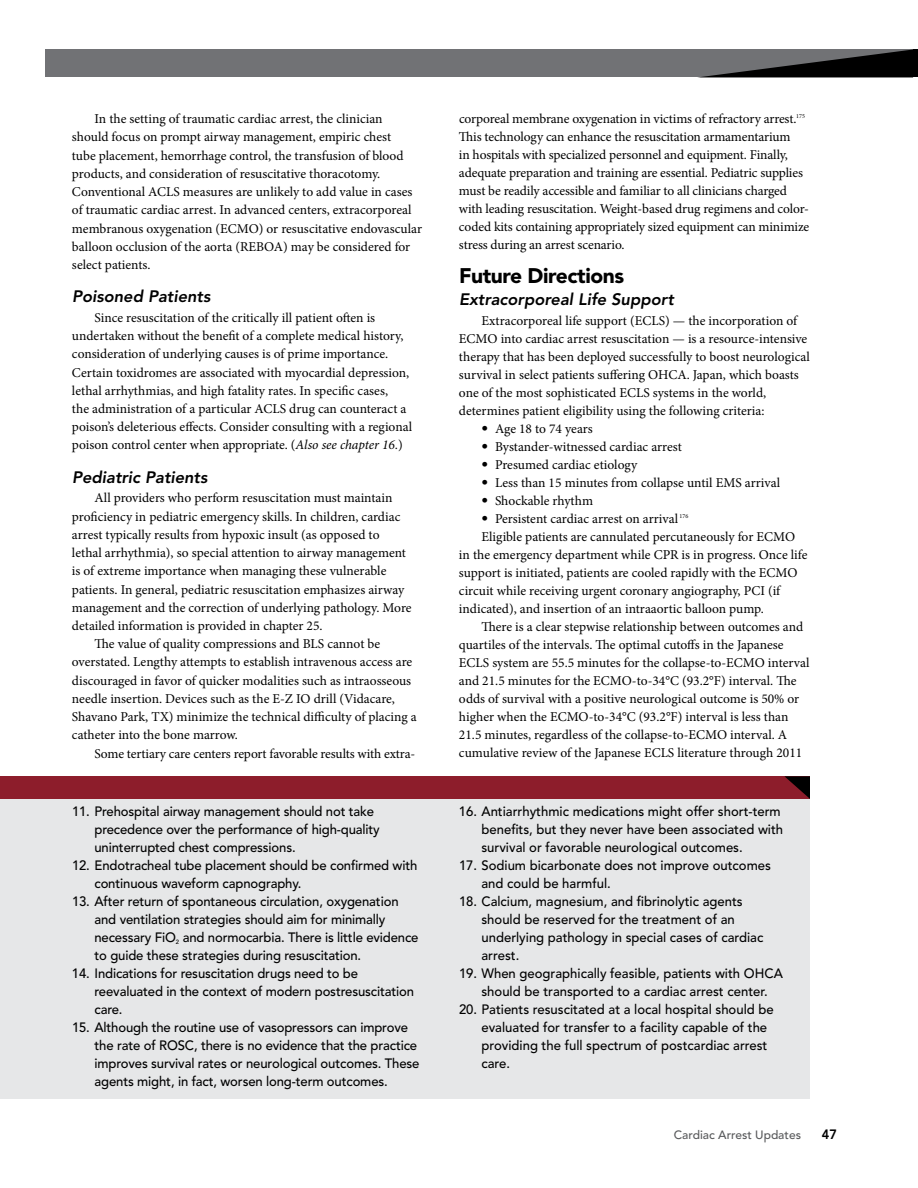
<style>
.page{position:relative;width:918px;height:1188px;background:#fff}
.page>*{position:absolute;margin:0;border:0;box-sizing:border-box;transform-origin:0 0}
.t1{font:900 21px "Avenir LT Std";letter-spacing:-.02em;color:#000}
.t2{font:italic 800 16.5px "Avenir LT Std";color:#000}
.t3{font:13.5px/18px "Minion Pro";letter-spacing:-.005em;color:#000}
.t4{font:500 13.5px/18px "Avenir LT Std";letter-spacing:-.01em;color:#000}
.t5{font:800 13.5px "Avenir LT Std";color:#000;scale:.95 1}
.t6{font:500 12px "Avenir LT Std";color:#58595b}
.s1{font-style:italic}
.s2{font-family:"Avenir LT Std";font-weight:300}
</style>
<div class="page">
<div style="left:45px;top:50px;width:873px;height:27px;background:#717275"></div>
<svg style="left:701px;top:50px;width:212px;height:27px"></svg>
<div style="left:913px;top:50px;width:5px;height:27px;background:#000"></div>
<div style="left:0;top:791px;width:810px;height:308px;background:#e6e7e8"></div>
<div style="left:0;top:776px;width:810px;height:23px;background:#8d1d2b"></div>
<svg style="left:784px;top:776px;width:26px;height:23px"></svg>
<p class="t3" style="left:72px;top:110px;width:352px;text-indent:23px">In the setting of traumatic cardiac arrest, the clinician should focus on prompt airway management, empiric chest<br>tube placement, hemorrhage control, the transfusion of blood products, and consideration of resuscitative thoracotomy.<br>Conventional ACLS measures are unlikely to add value in cases of traumatic cardiac arrest. In advanced centers, extracorporeal membranous oxygenation (ECMO) or resuscitative endovascular balloon occlusion of the aorta (REBOA) may be considered for select patients.</p>
<p class="t2" style="left:72px;top:287px;width:140px">Poisoned Patients</p>
<p class="t3" style="left:72px;top:309px;width:342px;text-indent:23px">Since resuscitation of the critically ill patient often is undertaken without the benefit of a complete medical history, consideration of underlying causes is of prime importance.<br>Certain toxidromes are associated with myocardial depression, lethal arrhythmias, and high fatality rates. In specific cases,<br>the administration of a particular ACLS drug can counteract a poison’s deleterious effects. Consider consulting with a regional poison control center when appropriate. (<span class="s1">Also see chapter 16.</span>)</p>
<p class="t2" style="left:72px;top:467px;width:137px">Pediatric Patients</p>
<p class="t3" style="left:94px;top:489px;width:299px">All providers who perform resuscitation must maintain</p>
<p class="t3" style="left:72px;top:507px;width:330px">proficiency in pediatric emergency skills. In children, cardiac</p>
<p class="t3" style="left:72px;top:526px;width:309px">arrest typically results from hypoxic insult (as opposed to</p>
<p class="t3" style="left:72px;top:544px;width:336px">lethal arrhythmia), so special attention to airway management</p>
<p class="t3" style="left:72px;top:562px;width:316px">is of extreme importance when managing these vulnerable</p>
<p class="t3" style="left:72px;top:580px;width:334px">patients. In general, pediatric resuscitation emphasizes airway</p>
<p class="t3" style="left:72px;top:599px;width:341px">management and the correction of underlying pathology. More</p>
<p class="t3" style="left:72px;top:617px;width:252px">detailed information is provided in chapter 25.</p>
<p class="t3" style="left:94px;top:635px;width:287px">The value of quality compressions and BLS cannot be</p>
<p class="t3" style="left:72px;top:653px;width:342px">overstated. Lengthy attempts to establish intravenous access are</p>
<p class="t3" style="left:72px;top:671px;width:341px">discouraged in favor of quicker modalities such as intraosseous</p>
<p class="t3" style="left:72px;top:690px;width:324px">needle insertion. Devices such as the E-Z IO drill (Vidacare,</p>
<p class="t3" style="left:72px;top:708px;width:346px">Shavano Park, TX) minimize the technical difficulty of placing a</p>
<p class="t3" style="left:72px;top:726px;width:167px">catheter into the bone marrow.</p>
<p class="t3" style="left:94px;top:744px;width:321px">Some tertiary care centers report favorable results with extra-</p>
<p class="t4" style="left:94px;top:803px;width:287px;text-indent:-22px">11. Prehospital airway management should not take precedence over the performance of high-quality uninterrupted chest compressions.</p>
<p class="t4" style="left:94px;top:857px;width:324px;text-indent:-22px">12. Endotracheal tube placement should be confirmed with continuous waveform capnography.</p>
<p class="t4" style="left:94px;top:893px;width:326px;text-indent:-22px">13. After return of spontaneous circulation, oxygenation and ventilation strategies should aim for minimally necessary FiO<sub>2</sub> and normocarbia. There is little evidence to guide these strategies during resuscitation.</p>
<p class="t4" style="left:94px;top:965px;width:321px;text-indent:-23px">14. Indications for resuscitation drugs need to be reevaluated in the context of modern postresuscitation care.</p>
<p class="t4" style="left:94px;top:1019px;width:327px;text-indent:-22px">15. Although the routine use of vasopressors can improve the rate of ROSC, there is no evidence that the practice improves survival rates or neurological outcomes. These agents might, in fact, worsen long-term outcomes.</p>
<p class="t3" style="left:459px;top:110px;width:352px">corporeal membrane oxygenation in victims of refractory arrest.<sup>175<br></sup>This technology can enhance the resuscitation armamentarium<br>in hospitals with specialized personnel and equipment. Finally, adequate preparation and training are essential. Pediatric supplies must be readily accessible and familiar to all clinicians charged with leading resuscitation. Weight-based drug regimens and color&shy;coded kits containing appropriately sized equipment can minimize stress during an arrest scenario.</p>
<h1 class="t1" style="left:459px;top:263px;width:167px">Future Directions</h1>
<p class="t2" style="left:459px;top:290px;width:216px">Extracorporeal Life Support</p>
<p class="t3" style="left:459px;top:311px;width:352px;text-indent:23px">Extracorporeal life support (ECLS) — the incorporation of ECMO into cardiac arrest resuscitation — is a resource-intensive therapy that has been deployed successfully to boost neurological survival in select patients suffering OHCA. Japan, which boasts one of the most sophisticated ECLS systems in the world, determines patient eligibility using the following criteria:</p>
<p class="t3" style="left:482px;top:420px;width:113px"><span class="s2">•</span> Age 18 to 74 years</p>
<p class="t3" style="left:482px;top:438px;width:202px"><span class="s2">•</span> Bystander-witnessed cardiac arrest</p>
<p class="t3" style="left:482px;top:456px;width:157px"><span class="s2">•</span> Presumed cardiac etiology</p>
<p class="t3" style="left:482px;top:474px;width:300px"><span class="s2">•</span> Less than 15 minutes from collapse until EMS arrival</p>
<p class="t3" style="left:482px;top:492px;width:113px"><span class="s2">•</span> Shockable rhythm</p>
<p class="t3" style="left:482px;top:510px;width:208px"><span class="s2">•</span> Persistent cardiac arrest on arrival <sup>176</sup></p>
<p class="t3" style="left:481px;top:528px;width:315px">Eligible patients are cannulated percutaneously for ECMO</p>
<p class="t3" style="left:459px;top:546px;width:350px">in the emergency department while CPR is in progress. Once life</p>
<p class="t3" style="left:459px;top:564px;width:340px">support is initiated, patients are cooled rapidly with the ECMO</p>
<p class="t3" style="left:459px;top:582px;width:323px">circuit while receiving urgent coronary angiography, PCI (if</p>
<p class="t3" style="left:459px;top:600px;width:306px">indicated), and insertion of an intraaortic balloon pump.</p>
<p class="t3" style="left:481px;top:618px;width:323px">There is a clear stepwise relationship between outcomes and</p>
<p class="t3" style="left:459px;top:636px;width:326px">quartiles of the intervals. The optimal cutoffs in the Japanese</p>
<p class="t3" style="left:459px;top:654px;width:352px">ECLS system are 55.5 minutes for the collapse-to-ECMO interval</p>
<p class="t3" style="left:459px;top:672px;width:339px">and 21.5 minutes for the ECMO-to-34°C (93.2°F) interval. The</p>
<p class="t3" style="left:459px;top:690px;width:342px">odds of survival with a positive neurological outcome is 50% or</p>
<p class="t3" style="left:459px;top:708px;width:331px">higher when the ECMO-to-34°C (93.2°F) interval is less than</p>
<p class="t3" style="left:459px;top:726px;width:330px">21.5 minutes, regardless of the collapse-to-ECMO interval. A</p>
<p class="t3" style="left:459px;top:744px;width:345px">cumulative review of the Japanese ECLS literature through 2011</p>
<p class="t4" style="left:482px;top:802px;width:303px;text-indent:-23px">16. Antiarrhythmic medications might offer short-term benefits, but they never have been associated with survival or favorable neurological outcomes.</p>
<p class="t4" style="left:482px;top:856px;width:291px;text-indent:-22px">17. Sodium bicarbonate does not improve outcomes and could be harmful.</p>
<p class="t4" style="left:482px;top:892px;width:283px;text-indent:-22px">18. Calcium, magnesium, and fibrinolytic agents should be reserved for the treatment of an underlying pathology in special cases of cardiac arrest.</p>
<p class="t4" style="left:459px;top:964px;width:325px;text-align:center">19. When geographically feasible, patients with OHCA should be transported to a cardiac arrest center.</p>
<p class="t4" style="left:482px;top:1000px;width:294px;text-indent:-22px">20. Patients resuscitated at a local hospital should be evaluated for transfer to a facility capable of the providing the full spectrum of postcardiac arrest care.</p>
<p class="t6" style="left:674px;top:1127px;width:129px">Cardiac Arrest Updates</p>
<p class="t5" style="left:822px;top:1126px;width:17px">47</p>
</div>
